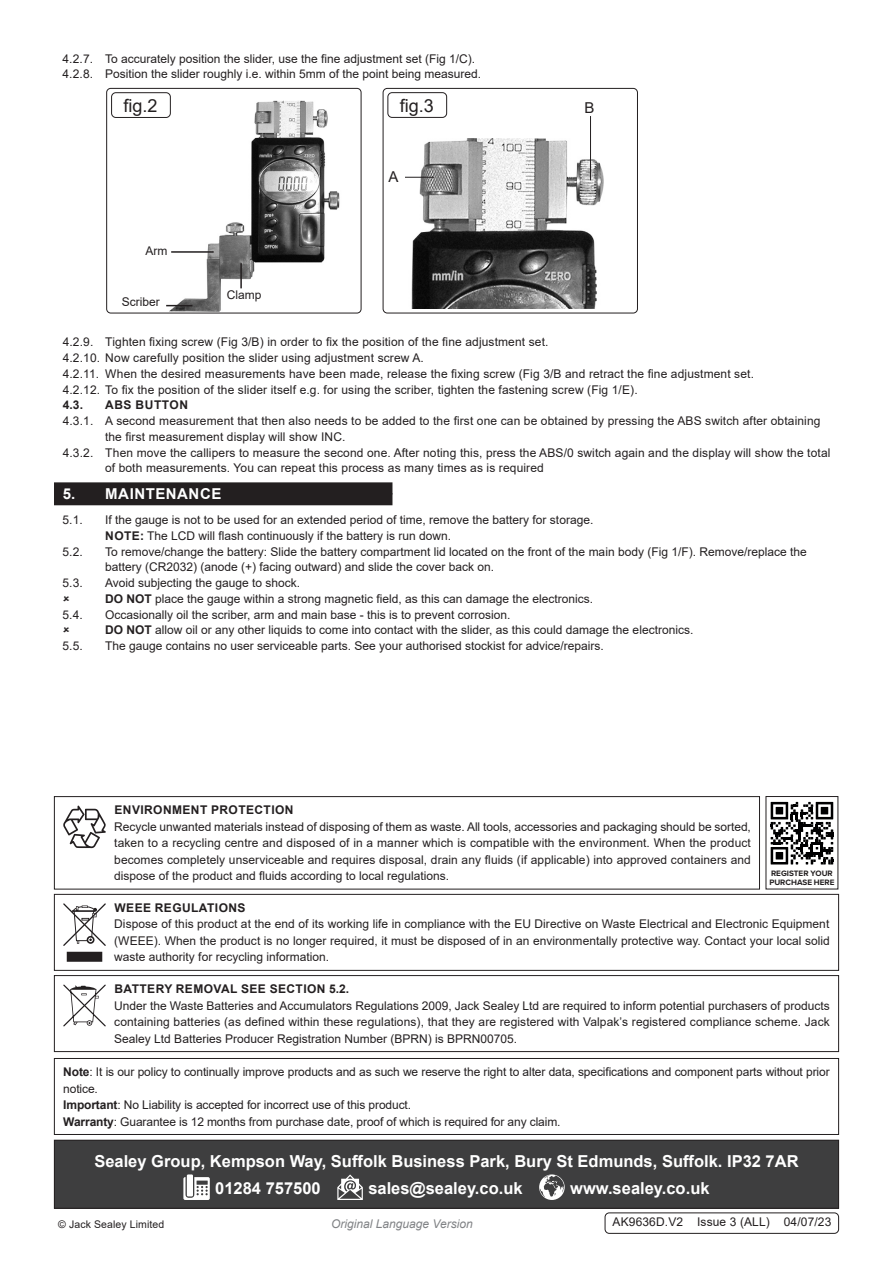
<style>
.page{position:relative;width:893px;height:1263px;background:#fff}
.page>*{position:absolute;margin:0;border:0;box-sizing:border-box;transform-origin:0 0}
.t1{font:18px "Arial";color:#231f20}
.Footer_Contact_Infor{font:700 16.5px "Arial";color:#fff}
.t2{font:700 15px "Arial";letter-spacing:.035em;color:#fff}
.t3{font:15px "Arial";color:#231f20}
.Enviroment_Protectio{font:12px/15.8px "Arial";color:#231f20}
.Battery_Removal__Bod{font:12px/16.5px "Arial";color:#231f20;text-align:justify}
.Important_Notificati{font:12px/16.5px "Arial";letter-spacing:-.01em;color:#231f20}
.Weee_Regulation_Body{font:12px/16.5px "Arial";color:#231f20;text-align:justify}
.Body__Tabbed{font:12px "Arial";color:#231f20}
.Battery_Removal__Hea{font:700 12px "Arial";letter-spacing:.035em;color:#231f20}
.Body__Footer{font:12px "Arial";letter-spacing:.01em;color:#231f20}
.t4{font:italic 12px "Arial";color:#808285}
.Enviroment_Protectio-2{font:700 12px "Arial";letter-spacing:.035em;color:#231f20}
.Weee_Regulation_Head{font:700 12px "Arial";letter-spacing:.035em;color:#231f20}
.Body__Justified__7pt{font:10.5px "Arial";letter-spacing:.01em;color:#231f20}
.t5{font:700 8.1px/9.4px "Proxima Nova";color:#231f20}
.s1{font-weight:700}
</style>
<div class="page">
<div style="left:54px;top:493px;width:338px;height:12px;background:#231f20"></div>
<div style="left:54px;top:482px;width:338px;height:12px;background:#231f20"></div>
<div style="left:54px;top:1140px;width:785px;height:68px;background:#3e3e3f"></div>
<svg style="left:183px;top:1177px;width:27px;height:23px"></svg>
<div style="left:187px;top:1174px;width:6px;height:22px;background:#fff"></div>
<svg style="left:337px;top:1174px;width:26px;height:26px"></svg>
<svg style="left:539px;top:1174px;width:26px;height:26px"></svg>
<div style="left:54px;top:1140px;width:785px;height:68px;border:1px solid #231f20"></div>
<div style="left:54px;top:796px;width:706px;height:93px;border:1px solid #231f20"></div>
<svg style="left:63px;top:806px;width:43px;height:42px"></svg>
<div style="left:54px;top:894px;width:785px;height:77px;border:1px solid #231f20"></div>
<div style="left:68px;top:952px;width:34px;height:9px;background:#231f20"></div>
<div style="left:67px;top:952px;width:35px;height:10px;border:2px solid #231f20"></div>
<svg style="left:63px;top:903px;width:43px;height:43px"></svg>
<div style="left:54px;top:975px;width:785px;height:77px;border:1px solid #231f20"></div>
<svg style="left:63px;top:984px;width:43px;height:42px"></svg>
<div style="left:54px;top:1058px;width:785px;height:77px;border:1px solid #231f20"></div>
<div style="left:605px;top:1212px;width:234px;height:22px;border:1px solid #231f20;border-radius:4px"></div>
<img style="left:405px;top:138px;width:199px;height:171px">
<div style="left:383px;top:88px;width:255px;height:225px;border:1px solid #231f20;border-radius:4px"></div>
<hr style="left:400px;top:177px;width:34px;height:1px;background:#231f20">
<hr style="left:590px;top:115px;width:1px;height:65px;background:#231f20">
<div style="left:581px;top:100px;width:22px;height:16px;border:1px solid #fff;border-radius:4px"></div>
<div style="left:387px;top:168px;width:17px;height:21px;background:#fff;border-radius:4px"></div>
<div style="left:386px;top:167px;width:19px;height:22px;border:1px solid #fff;border-radius:4px"></div>
<div style="left:387px;top:92px;width:60px;height:26px;border:1px solid #231f20;border-radius:4px"></div>
<img style="left:166px;top:88px;width:195px;height:225px">
<div style="left:106px;top:88px;width:255px;height:225px;border:1px solid #231f20;border-radius:4px"></div>
<div style="left:111px;top:92px;width:60px;height:26px;border:1px solid #231f20;border-radius:4px"></div>
<div style="left:144px;top:245px;width:29px;height:20px;background:#fff"></div>
<div style="left:225px;top:288px;width:46px;height:18px;background:#fff"></div>
<hr style="left:171px;top:251px;width:43px;height:2px;background:#231f20">
<svg style="left:166px;top:305px;width:26px;height:1px"></svg>
<hr style="left:240px;top:263px;width:2px;height:25px;background:#231f20">
<svg style="left:770px;top:801px;width:64px;height:64px"></svg>
<p class="Enviroment_Protectio" style="left:63px;top:51px;width:414px">4.2.7. To accurately position the slider, use the fine adjustment set (Fig 1/C).</p>
<p class="Enviroment_Protectio" style="left:63px;top:66px;width:420px">4.2.8. Position the slider roughly i.e. within 5mm of the point being measured.</p>
<p class="t1" style="left:123px;top:93px;width:36px">fig.2</p>
<p class="t1" style="left:400px;top:93px;width:36px">fig.3</p>
<p class="Enviroment_Protectio" style="left:146px;top:243px;width:23px">Arm</p>
<p class="Enviroment_Protectio" style="left:122px;top:294px;width:40px">Scriber</p>
<p class="Enviroment_Protectio" style="left:227px;top:286px;width:36px">Clamp</p>
<p class="t3" style="left:389px;top:166px;width:12px">A</p>
<p class="t3" style="left:585px;top:97px;width:12px">B</p>
<p class="Enviroment_Protectio" style="left:63px;top:334px;width:487px">4.2.9. Tighten fixing screw (Fig 3/B) in order to fix the position of the fine adjustment set.</p>
<p class="Enviroment_Protectio" style="left:63px;top:350px;width:363px">4.2.10. Now carefully position the slider using adjustment screw A.</p>
<p class="Enviroment_Protectio" style="left:63px;top:366px;width:693px">4.2.11. When the desired measurements have been made, release the fixing screw (Fig 3/B and retract the fine adjustment set.</p>
<p class="Enviroment_Protectio" style="left:63px;top:381px;width:576px">4.2.12. To fix the position of the slider itself e.g. for using the scriber, tighten the fastening screw (Fig 1/E).</p>
<p class="Battery_Removal__Hea" style="left:63px;top:397px;width:22px">4.3.</p>
<p class="Battery_Removal__Hea" style="left:105px;top:397px;width:84px">ABS BUTTON</p>
<p class="Enviroment_Protectio" style="left:105px;top:413px;width:717px;text-indent:-42px">4.3.1. A second measurement that then also needs to be added to the first one can be obtained by pressing the ABS switch after obtaining the first measurement display will show INC.</p>
<p class="Enviroment_Protectio" style="left:105px;top:444px;width:727px;text-indent:-42px">4.3.2. Then move the callipers to measure the second one. After noting this, press the ABS/0 switch again and the display will show the total of both measurements. You can repeat this process as many times as is required</p>
<p class="t2" style="left:63px;top:483px;width:160px">5. MAINTENANCE</p>
<p class="Enviroment_Protectio" style="left:63px;top:512px;width:22px">5.1.</p>
<p class="Enviroment_Protectio" style="left:105px;top:512px;width:490px">If the gauge is not to be used for an extended period of time, remove the battery for storage.</p>
<p class="Body__Tabbed" style="left:105px;top:527px;width:348px"><span class="s1">NOTE:</span> The LCD will flash continuously if the battery is run down.</p>
<p class="Enviroment_Protectio" style="left:63px;top:543px;width:22px">5.2.</p>
<p class="Enviroment_Protectio" style="left:105px;top:543px;width:703px">To remove/change the battery: Slide the battery compartment lid located on the front of the main body (Fig 1/F). Remove/replace the battery (CR2032) (anode (+) facing outward) and slide the cover back on.</p>
<p class="Enviroment_Protectio" style="left:63px;top:575px;width:22px">5.3.</p>
<p class="Enviroment_Protectio" style="left:105px;top:575px;width:197px">Avoid subjecting the gauge to shock.</p>
<p class="Enviroment_Protectio" style="left:105px;top:591px;width:490px"><span class="s1">DO NOT</span> place the gauge within a strong magnetic field, as this can damage the electronics.</p>
<p class="Enviroment_Protectio" style="left:63px;top:606px;width:22px">5.4.</p>
<p class="Enviroment_Protectio" style="left:105px;top:606px;width:407px">Occasionally oil the scriber, arm and main base - this is to prevent corrosion.</p>
<p class="Enviroment_Protectio" style="left:105px;top:622px;width:590px"><span class="s1">DO NOT</span> allow oil or any other liquids to come into contact with the slider, as this could damage the electronics.</p>
<p class="Enviroment_Protectio" style="left:63px;top:638px;width:22px">5.5.</p>
<p class="Enviroment_Protectio" style="left:105px;top:638px;width:500px">The gauge contains no user serviceable parts. See your authorised stockist for advice/repairs.</p>
<p class="Enviroment_Protectio-2" style="left:114px;top:801px;width:181px">ENVIRONMENT PROTECTION</p>
<p class="Enviroment_Protectio" style="left:114px;top:818px;width:638px;line-height:16.5px;text-align:justify">Recycle unwanted materials instead of disposing of them as waste. All tools, accessories and packaging should be sorted, taken to a recycling centre and disposed of in a manner which is compatible with the environment. When the product becomes completely unserviceable and requires disposal, drain any fluids (if applicable) into approved containers and dispose of the product and fluids according to local regulations.</p>
<p class="Weee_Regulation_Head" style="left:114px;top:899px;width:133px">WEEE REGULATIONS</p>
<p class="Weee_Regulation_Body" style="left:114px;top:916px;width:717px">Dispose of this product at the end of its working life in compliance with the EU Directive on Waste Electrical and Electronic Equipment (WEEE). When the product is no longer required, it must be disposed of in an environmentally protective way. Contact your local solid waste authority for recycling information.</p>
<p class="Battery_Removal__Hea" style="left:114px;top:980px;width:236px">BATTERY REMOVAL SEE SECTION 5.2.</p>
<p class="Battery_Removal__Bod" style="left:114px;top:997px;width:717px">Under the Waste Batteries and Accumulators Regulations 2009, Jack Sealey Ltd are required to inform potential purchasers of products containing batteries (as defined within these regulations), that they are registered with Valpak’s registered compliance scheme. Jack Sealey Ltd Batteries Producer Registration Number (BPRN) is BPRN00705.</p>
<p class="Important_Notificati" style="left:63px;top:1063px;width:768px"><span class="s1">Note</span>: It is our policy to continually improve products and as such we reserve the right to alter data, specifications and component parts without prior notice.</p>
<p class="Important_Notificati" style="left:63px;top:1096px;width:349px"><span class="s1">Important</span>: No Liability is accepted for incorrect use of this product.</p>
<p class="Important_Notificati" style="left:63px;top:1113px;width:499px"><span class="s1">Warranty</span>: Guarantee is 12 months from purchase date, proof of which is required for any claim.</p>
<p class="t5" style="left:769px;top:868px;width:67px">REGISTER YOUR<br>PURCHASE HERE</p>
<p class="Footer_Contact_Infor" style="left:94px;top:1149px;width:706px">Sealey Group, Kempson Way, Suffolk Business Park, Bury St Edmunds, Suffolk. IP32 7AR</p>
<p class="Footer_Contact_Infor" style="left:215px;top:1176px;width:107px">01284 757500</p>
<p class="Footer_Contact_Infor" style="left:368px;top:1176px;width:156px">sales@sealey.co.uk</p>
<p class="Footer_Contact_Infor" style="left:570px;top:1176px;width:141px">www.sealey.co.uk</p>
<p class="Body__Justified__7pt" style="left:58px;top:1217px;width:108px">© Jack Sealey Limited</p>
<p class="t4" style="left:331px;top:1216px;width:143px">Original Language Version</p>
<p class="Body__Footer" style="left:612px;top:1214px;width:220px">AK9636D.V2 Issue 3 (ALL) 04/07/23</p>
</div>
